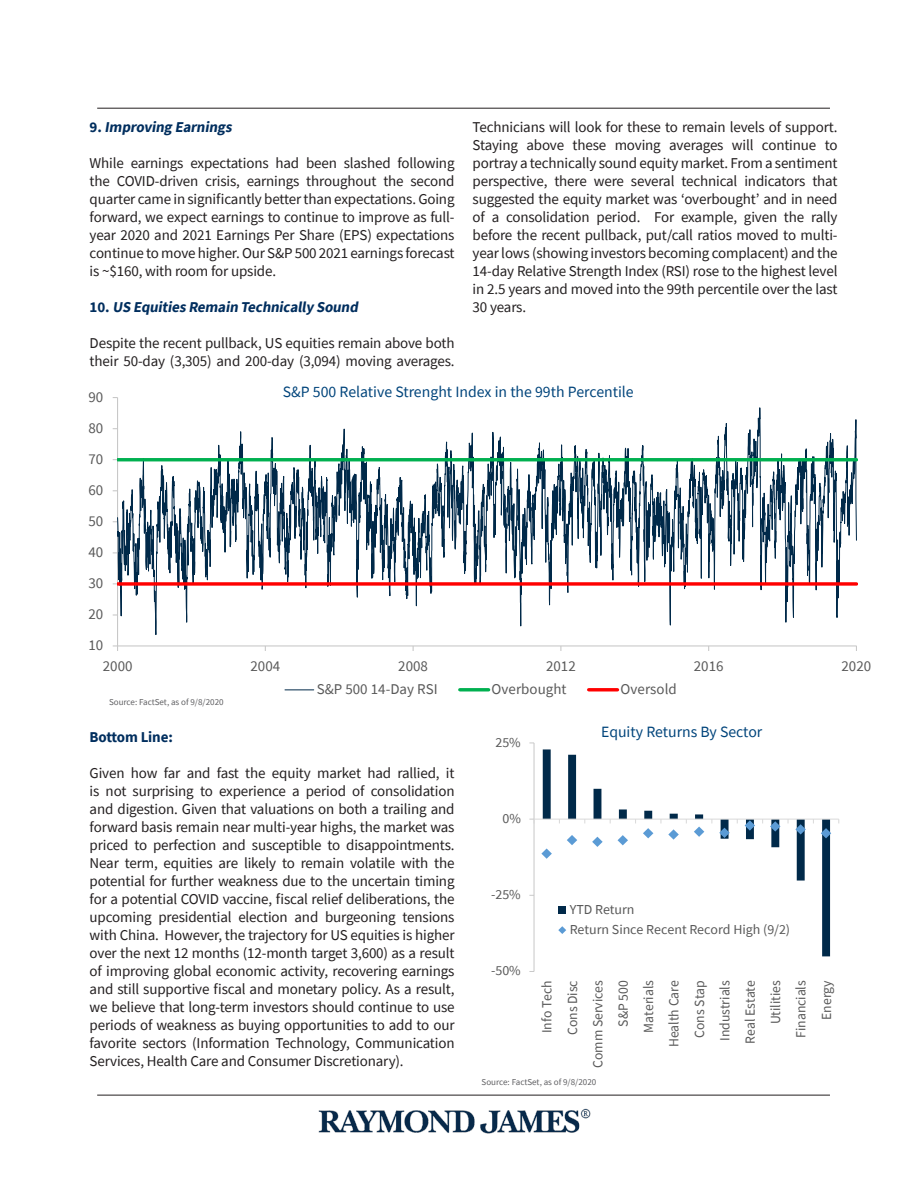
<style>
.page{position:relative;width:918px;height:1188px;background:#fff}
.page>*{position:absolute;margin:0;border:0;box-sizing:border-box;transform-origin:0 0}
.t1{font:15.75px "Source Sans Pro";color:#00447b}
.t2{font:15px/18px "Source Sans Pro";letter-spacing:-.01em;color:#231f20;text-align:justify}
.t3{font:15px "Source Sans Pro";color:#595959}
.t4{font:italic 700 15px "Source Sans Pro";color:#002e5e}
.t5{font:700 15px "Source Sans Pro";letter-spacing:-.01em;color:#002e5e}
.t6{font:13.95px/25.3px "Source Sans Pro";letter-spacing:-.005em;color:#595959;text-align:right}
.t7{font:13.65px/20.1px "Source Sans Pro";color:#595959}
.t8{font:9px "Source Sans Pro";color:#5f5f62}
.s1{font-style:normal}
</style>
<div class="page">
<hr style="left:117px;top:398px;width:1px;height:248px;background:#c8c8c8">
<svg style="left:113px;top:645px;width:5px;height:6px"></svg>
<svg style="left:118px;top:407px;width:739px;height:240px"></svg>
<svg style="left:113px;top:456px;width:745px;height:7px"></svg>
<svg style="left:113px;top:581px;width:745px;height:6px"></svg>
<svg style="left:285px;top:690px;width:29px;height:1px"></svg>
<hr style="left:460px;top:688px;width:29px;height:3px;background:#00b050">
<hr style="left:589px;top:688px;width:29px;height:3px;background:#f00">
<svg style="left:543px;top:749px;width:287px;height:207px"></svg>
<hr style="left:534px;top:743px;width:1px;height:228px;background:#c8c8c8">
<hr style="left:534px;top:819px;width:305px;height:1px;background:#d9d9d9">
<svg style="left:541px;top:849px;width:11px;height:10px"></svg>
<svg style="left:567px;top:835px;width:10px;height:10px"></svg>
<svg style="left:592px;top:837px;width:11px;height:10px"></svg>
<svg style="left:618px;top:835px;width:10px;height:10px"></svg>
<svg style="left:643px;top:828px;width:10px;height:10px"></svg>
<svg style="left:668px;top:829px;width:11px;height:11px"></svg>
<svg style="left:694px;top:827px;width:10px;height:10px"></svg>
<svg style="left:719px;top:828px;width:11px;height:10px"></svg>
<svg style="left:745px;top:820px;width:10px;height:11px"></svg>
<svg style="left:770px;top:821px;width:10px;height:11px"></svg>
<svg style="left:795px;top:824px;width:11px;height:11px"></svg>
<svg style="left:821px;top:828px;width:10px;height:10px"></svg>
<div style="left:558px;top:906px;width:8px;height:8px;background:#002949"></div>
<svg style="left:558px;top:926px;width:8px;height:8px"></svg>
<hr style="left:97px;top:108px;width:733px;height:1px;background:#231f20">
<hr style="left:97px;top:1095px;width:733px;height:1px;background:#231f20">
<img style="left:318px;top:1108px;width:273px;height:26px">
<p class="t4" style="left:90px;top:117px;width:147px"><span class="s1">9 .</span> Improving Earnings</p>
<p class="t2" style="left:90px;top:154px;width:366px">While earnings expectations had been slashed following the COVID-driven crisis, earnings throughout the second quarter came in significantly better than expectations. Going forward, we expect earnings to continue to improve as full&shy;year 2020 and 2021 Earnings Per Share (EPS) expectations continue to move higher. Our S&amp;P 500 2021 earnings forecast is ~$160, with room for upside.</p>
<p class="t4" style="left:90px;top:297px;width:273px"><span class="s1">1 0 .</span> US Equities Remain Technically Sound</p>
<p class="t2" style="left:90px;top:334px;width:366px">Despite the recent pullback, US equities remain above both their 50-day (3,305) and 200-day (3,094) moving averages.</p>
<p class="t2" style="left:473px;top:118px;width:366px">Technicians will look for these to remain levels of support.<br>Staying above these moving averages will continue to portray a technically sound equity market. From a sentiment perspective, there were several technical indicators that suggested the equity market was ‘overbought’ and in need of a consolidation period. For example, given the rally before the recent pullback, put/call ratios moved to multi&shy;year lows (showing investors becoming complacent) and the 14-day Relative Strength Index (RSI) rose to the highest level in 2.5 years and moved into the 99th percentile over the last 30 years.</p>
<p class="t3" style="left:88px;top:387px;width:16px">90</p>
<p class="t3" style="left:88px;top:419px;width:16px">80</p>
<p class="t3" style="left:88px;top:450px;width:16px">70</p>
<p class="t3" style="left:88px;top:481px;width:16px">60</p>
<p class="t3" style="left:88px;top:512px;width:16px">50</p>
<p class="t3" style="left:88px;top:543px;width:16px">40</p>
<p class="t3" style="left:88px;top:574px;width:16px">30</p>
<p class="t3" style="left:88px;top:605px;width:16px">20</p>
<p class="t3" style="left:88px;top:636px;width:16px">10</p>
<p class="t1" style="left:283px;top:382px;width:352px">S&amp;P 500 Relative Strenght Index in the 99th Percentile</p>
<p class="t3" style="left:103px;top:656px;width:31px">2000</p>
<p class="t3" style="left:251px;top:656px;width:31px">2004</p>
<p class="t3" style="left:398px;top:656px;width:31px">2008</p>
<p class="t3" style="left:546px;top:656px;width:31px">2012</p>
<p class="t3" style="left:694px;top:656px;width:31px">2016</p>
<p class="t3" style="left:842px;top:656px;width:31px">2020</p>
<p class="t3" style="left:317px;top:680px;width:122px">S&amp;P 500 14-Day RSI</p>
<p class="t3" style="left:492px;top:680px;width:76px">Overbought</p>
<p class="t3" style="left:621px;top:680px;width:58px">Oversold</p>
<p class="t8" style="left:109px;top:696px;width:116px">Source: FactSet, as of 9/8/2020</p>
<p class="t5" style="left:90px;top:727px;width:85px">Bottom Line:</p>
<p class="t2" style="left:90px;top:764px;width:366px">Given how far and fast the equity market had rallied, it is not surprising to experience a period of consolidation and digestion. Given that valuations on both a trailing and forward basis remain near multi-year highs, the market was priced to perfection and susceptible to disappointments.<br>Near term, equities are likely to remain volatile with the potential for further weakness due to the uncertain timing for a potential COVID vaccine, fiscal relief deliberations, the upcoming presidential election and burgeoning tensions with China. However, the trajectory for US equities is higher over the next 12 months (12-month target 3,600) as a result of improving global economic activity, recovering earnings and still supportive fiscal and monetary policy. As a result, we believe that long-term investors should continue to use periods of weakness as buying opportunities to add to our favorite sectors (Information Technology, Communication Services, Health Care and Consumer Discretionary).</p>
<p class="t7" style="left:495px;top:732px;width:27px">25%</p>
<p class="t1" style="left:601px;top:722px;width:163px">Equity Returns By Sector</p>
<p class="t7" style="left:502px;top:808px;width:20px">0%</p>
<p class="t7" style="left:491px;top:885px;width:31px">-25%</p>
<p class="t7" style="left:491px;top:961px;width:31px">-50%</p>
<p class="t7" style="left:570px;top:899px;width:222px">YTD Return<br>Return Since Recent Record High (9/2)</p>
<p class="t6" style="left:534px;top:1068px;width:89px;rotate:-90deg">Info Tech<br>Cons Disc<br>Comm Services<br>S&amp;P 500<br>Materials<br>Health Care<br>Cons Stap<br>Industrials<br>Real Estate<br>Utilities<br>Financials<br>Energy</p>
<p class="t8" style="left:482px;top:1076px;width:116px">Source: FactSet, as of 9/8/2020</p>
</div>
